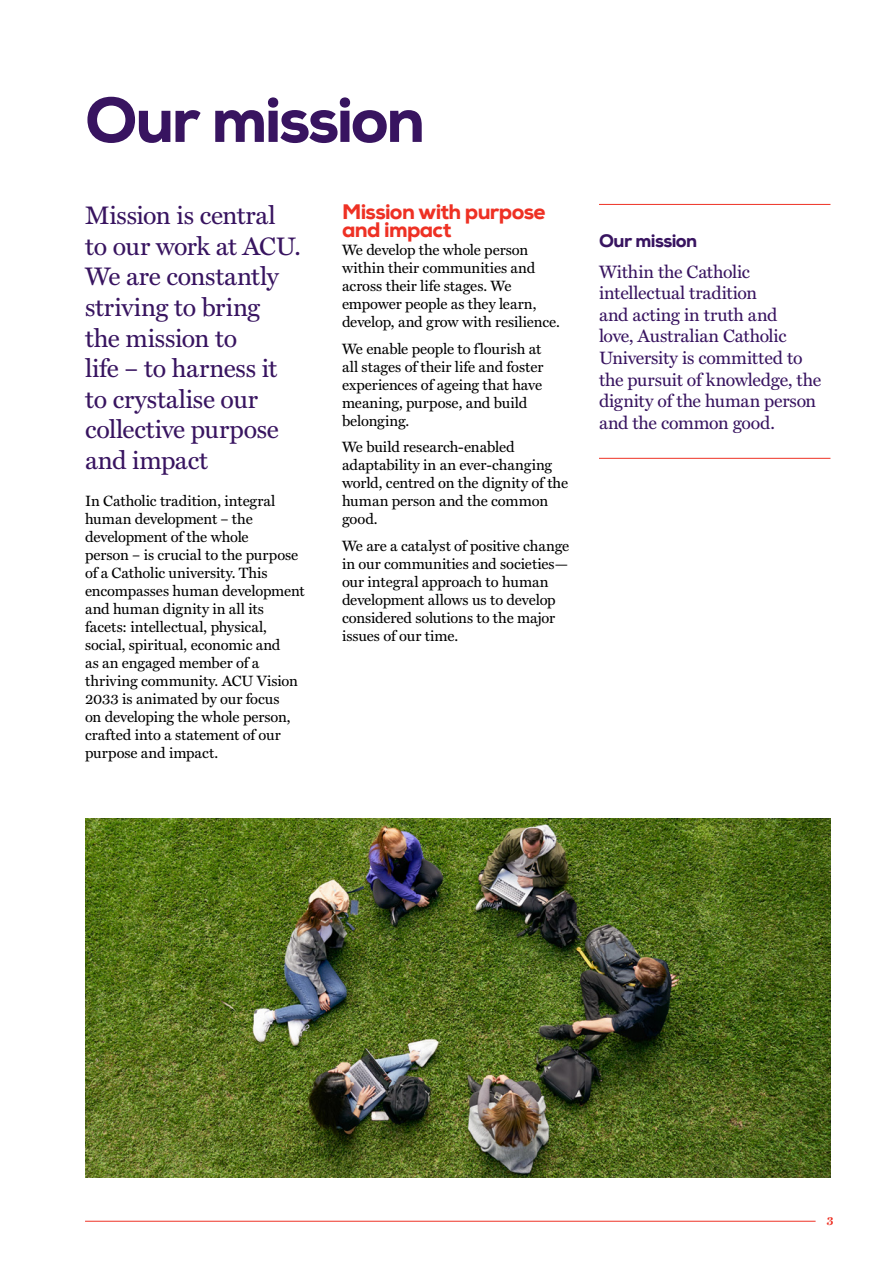
<style>
.page{position:relative;width:893px;height:1263px;background:#fff}
.page>*{position:absolute;margin:0;border:0;box-sizing:border-box;transform-origin:0 0}
._3_Major_heading_-_2{font:800 63px "Nexa";letter-spacing:-.04em;color:#381460}
._7_Body_copy{font:25.5px/30.6px "Miller Text";letter-spacing:-.01em;color:#381460}
._3_Major_heading_-_2-2{font:800 21px/17.9px "Nexa";letter-spacing:-.03em;color:#ee3124}
._7_Body_copy-2{font:18px/21.6px "Miller Text";letter-spacing:-.01em;color:#381460}
._3_Major_heading_-_2-3{font:800 18px "Nexa";letter-spacing:-.03em;color:#381460}
._7_Body_copy-3{font:15px/18px "Miller Text";letter-spacing:-.005em;color:#000}
.t1{font:700 11.25px "Miller Text";color:#ee3124}
</style>
<div class="page">
<img style="left:85px;top:819px;width:745px;height:359px">
<hr style="left:599px;top:204px;width:231px;height:1px;background:#ee3124">
<hr style="left:599px;top:458px;width:231px;height:1px;background:#ee3124">
<hr style="left:85px;top:1221px;width:731px;height:1px;background:#ee3124">
<p class="_3_Major_heading_-_2" style="left:85px;top:80px;width:342px">Our mission</p>
<p class="_7_Body_copy" style="left:85px;top:198px;width:217px">Mission is central to our work at ACU.<br>We are constantly striving to bring the mission to<br>life – to harness it to crystalise our collective purpose and impact</p>
<p class="_7_Body_copy-3" style="left:85px;top:491px;width:221px">In Catholic tradition, integral human development – the development of the whole<br>person – is crucial to the purpose of a Catholic university. This encompasses human development and human dignity in all its facets: intellectual, physical, social, spiritual, economic and<br>as an engaged member of a thriving community. ACU Vision<br>2033 is animated by our focus<br>on developing the whole person, crafted into a statement of our purpose and impact.</p>
<p class="_3_Major_heading_-_2-2" style="left:342px;top:203px;width:205px">Mission with purpose and impact</p>
<p class="_7_Body_copy-3" style="left:342px;top:240px;width:219px">We develop the whole person within their communities and across their life stages. We empower people as they learn, develop, and grow with resilience.</p>
<p class="_7_Body_copy-3" style="left:342px;top:339px;width:203px">We enable people to flourish at all stages of their life and foster experiences of ageing that have meaning, purpose, and build belonging.</p>
<p class="_7_Body_copy-3" style="left:342px;top:437px;width:228px">We build research-enabled adaptability in an ever-changing world, centred on the dignity of the human person and the common good.</p>
<p class="_7_Body_copy-3" style="left:342px;top:536px;width:229px">We are a catalyst of positive change in our communities and societies— our integral approach to human development allows us to develop considered solutions to the major issues of our time.</p>
<p class="_3_Major_heading_-_2-3" style="left:599px;top:230px;width:100px">Our mission</p>
<p class="_7_Body_copy-2" style="left:599px;top:259px;width:224px">Within the Catholic intellectual tradition<br>and acting in truth and<br>love, Australian Catholic<br>University is committed to the pursuit of knowledge, the dignity of the human person and the common good.</p>
<p class="t1" style="left:827px;top:1212px;width:8px">3</p>
</div>
